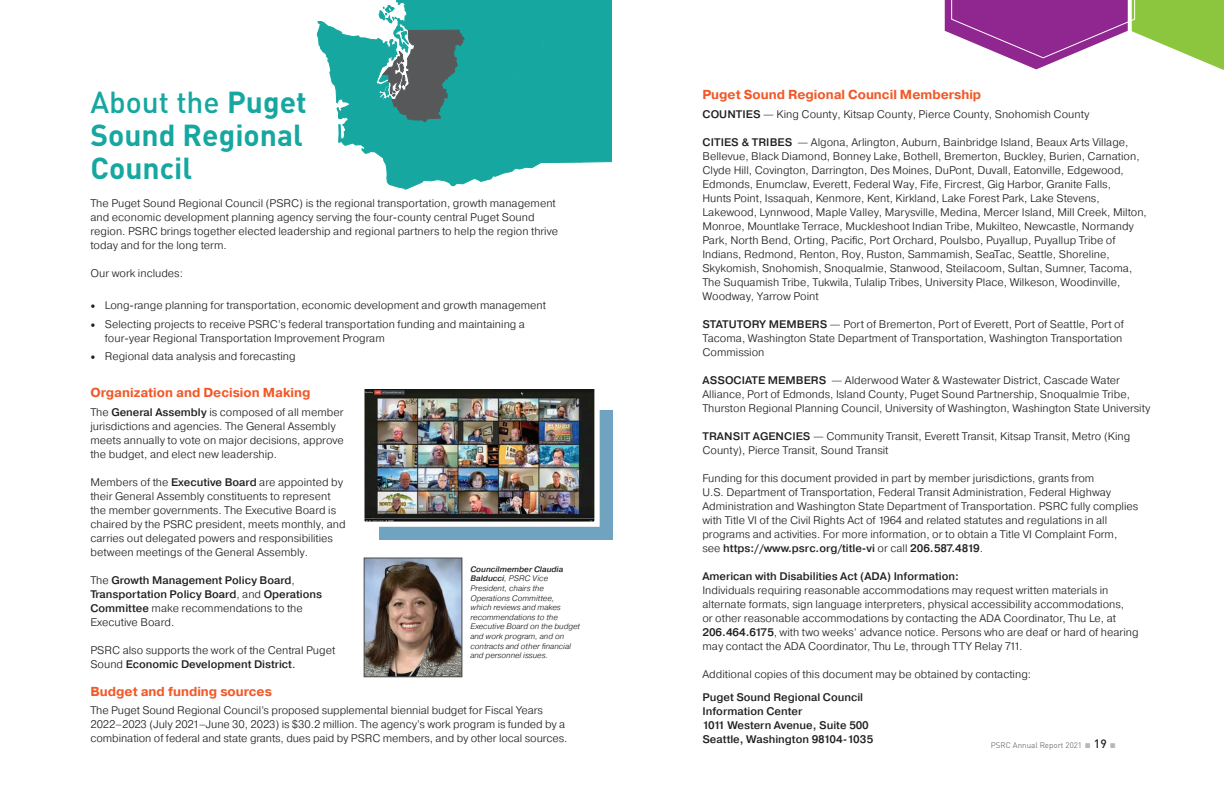
<style>
.page{position:relative;width:1224px;height:792px;background:#fff}
.page>*{position:absolute;margin:0;border:0;box-sizing:border-box;transform-origin:0 0}
.t1{font:700 30px/33px "DIN Pro";color:#15a7a0}
.Sub_title{font:700 13px "Pragmatica";color:#f15929}
.Body{font:300 11px/14px "Pragmatica";color:#231f20}
.Body-2{font:500 11px "Pragmatica";color:#231f20}
.t2{font:300 9px "DIN Pro";color:#4b4c4c}
.Caption{font:italic 300 8px/9.6px "Pragmatica";color:#231f20}
.t3{font:300 8px "DIN Pro";color:#4b4c4c}
.s1{font-weight:500}
.s2{font-weight:300}
.s3{font-family:"Minion Pro";font-weight:400;font-size:13px}
.s4{font-weight:400}
.s5{color:#b8b5b4}
.s6{font-weight:500;font-size:12px;color:#231f20}
</style>
<div class="page">
<svg style="left:316px;top:0;width:296px;height:190px"></svg>
<img style="left:366px;top:560px;width:94px;height:115px">
<div style="left:364px;top:558px;width:98px;height:119px;border:1px solid #4b4c4c"></div>
<div style="left:379px;top:410px;width:233px;height:130px;background:#70a3c0"></div>
<img style="left:365px;top:390px;width:229px;height:131px">
<div style="left:359px;top:382px;width:241px;height:145px;border:5px solid #fff"></div>
<svg style="left:945px;top:0;width:279px;height:70px"></svg>
<p class="Sub_title" style="left:702px;top:86px;width:280px">Puget Sound Regional Council Membership</p>
<p class="Body" style="left:703px;top:107px;width:389px"><span class="s1">COUNTIES</span> — King County, Kitsap County, Pierce County, Snohomish County</p>
<p class="Body" style="left:702px;top:135px;width:446px"><span class="s1">CITIES &amp; TRIBES</span> — Algona, Arlington, Auburn, Bainbridge Island, Beaux Arts Village, Bellevue, Black Diamond, Bonney Lake, Bothell, Bremerton, Buckley, Burien, Carnation, Clyde Hill, Covington, Darrington, Des Moines, DuPont, Duvall, Eatonville, Edgewood, Edmonds, Enumclaw, Everett, Federal Way, Fife, Fircrest, Gig Harbor, Granite Falls,<br>Hunts Point, Issaquah, Kenmore, Kent, Kirkland, Lake Forest Park, Lake Stevens, Lakewood, Lynnwood, Maple Valley, Marysville, Medina, Mercer Island, Mill Creek, Milton, Monroe, Mountlake Terrace, Muckleshoot Indian Tribe, Mukilteo, Newcastle, Normandy Park, North Bend, Orting, Pacific, Port Orchard, Poulsbo, Puyallup, Puyallup Tribe of Indians, Redmond, Renton, Roy, Ruston, Sammamish, SeaTac, Seattle, Shoreline, Skykomish, Snohomish, Snoqualmie, Stanwood, Steilacoom, Sultan, Sumner, Tacoma, The Suquamish Tribe, Tukwila, Tulalip Tribes, University Place, Wilkeson, Woodinville, Woodway, Yarrow Point</p>
<p class="Body" style="left:702px;top:317px;width:423px"><span class="s1">STATUTORY MEMBERS</span> — Port of Bremerton, Port of Everett, Port of Seattle, Port of<br>Tacoma, Washington State Department of Transportation, Washington Transportation<br>Commission</p>
<p class="Body" style="left:702px;top:373px;width:450px"><span class="s1">ASSOCIATE MEMBERS</span> — Alderwood Water &amp; Wastewater District, Cascade Water<br>Alliance, Port of Edmonds, Island County, Puget Sound Partnership, Snoqualmie Tribe,<br>Thurston Regional Planning Council, University of Washington, Washington State University</p>
<p class="Body" style="left:702px;top:429px;width:429px"><span class="s1">TRANSIT AGENCIES</span> — Community Transit, Everett Transit, Kitsap Transit, Metro (King<br>County), Pierce Transit, Sound Transit</p>
<p class="Body" style="left:702px;top:471px;width:437px">Funding for this document provided in part by member jurisdictions, grants from<br>U.S. Department of Transportation, Federal Transit Administration, Federal Highway Administration and Washington State Department of Transportation. PSRC fully complies with Title VI of the Civil Rights Act of 1964 and related statutes and regulations in all programs and activities. For more information, or to obtain a Title VI Complaint Form,</p>
<p class="Body-2" style="left:702px;top:541px;width:282px"><span class="s2">see</span> https://www.psrc.org/title-vi <span class="s2">or call</span> 206.587.4819<span class="s2">.</span></p>
<p class="Body-2" style="left:702px;top:569px;width:258px">American with Disabilities Act (ADA) Information:</p>
<p class="Body" style="left:702px;top:583px;width:438px">Individuals requiring reasonable accommodations may request written materials in alternate formats, sign language interpreters, physical accessibility accommodations,<br>or other reasonable accommodations by contacting the ADA Coordinator, Thu Le, at <span class="s1">206.464.6175</span>, with two weeks’ advance notice. Persons who are deaf or hard of hearing may contact the ADA Coordinator, Thu Le, through TTY Relay 711.</p>
<p class="Body" style="left:702px;top:667px;width:330px">Additional copies of this document may be obtained by contacting:</p>
<p class="Body-2" style="left:702px;top:690px;width:162px">Puget Sound Regional Council</p>
<p class="Body-2" style="left:702px;top:704px;width:101px">Information Center</p>
<p class="Body-2" style="left:702px;top:718px;width:168px">1011 Western Avenue, Suite 500</p>
<p class="Body-2" style="left:702px;top:732px;width:172px">Seattle, Washington 98104-1035</p>
<p class="t1" style="left:90px;top:84px;width:218px"><span class="s1">About the</span> Puget<br>Sound Regional<br>Council</p>
<p class="Body" style="left:90px;top:196px;width:469px">The Puget Sound Regional Council (PSRC) is the regional transportation, growth management and economic development planning agency serving the four-county central Puget Sound region. PSRC brings together elected leadership and regional partners to help the region thrive today and for the long term.</p>
<p class="Body" style="left:90px;top:266px;width:94px">Our work includes:</p>
<p class="Body" style="left:90px;top:298px;width:457px"><span class="s3">•</span> Long-range planning for transportation, economic development and growth management</p>
<p class="Body" style="left:105px;top:317px;width:422px;text-indent:-14px"><span class="s3">•</span> Selecting projects to receive PSRC’s federal transportation funding and maintaining a four-year Regional Transportation Improvement Program</p>
<p class="Body" style="left:90px;top:349px;width:207px"><span class="s3">•</span> Regional data analysis and forecasting</p>
<p class="Sub_title" style="left:90px;top:385px;width:222px">Organization and Decision Making</p>
<p class="Body" style="left:90px;top:405px;width:255px">The <span class="s1">General Assembly</span> is composed of all member jurisdictions and agencies. The General Assembly meets annually to vote on major decisions, approve the budget, and elect new leadership.</p>
<p class="Body" style="left:90px;top:475px;width:257px">Members of the <span class="s1">Executive Board</span> are appointed by their General Assembly constituents to represent the member governments. The Executive Board is chaired by the PSRC president, meets monthly, and carries out delegated powers and responsibilities between meetings of the General Assembly.</p>
<p class="Body-2" style="left:90px;top:573px;width:206px"><span class="s2">The</span> Growth Management Policy Board<span class="s2">,</span></p>
<p class="Body-2" style="left:90px;top:587px;width:233px">Transportation Policy Board<span class="s2">, and</span> Operations</p>
<p class="Body" style="left:90px;top:601px;width:214px"><span class="s1">Committee</span> make recommendations to the</p>
<p class="Body" style="left:90px;top:615px;width:85px">Executive Board.</p>
<p class="Body" style="left:90px;top:643px;width:246px">PSRC also supports the work of the Central Puget</p>
<p class="Body-2" style="left:90px;top:657px;width:206px"><span class="s2">Sound</span> Economic Development District<span class="s4">.</span></p>
<p class="Sub_title" style="left:90px;top:683px;width:183px">Budget and funding sources</p>
<p class="Body" style="left:90px;top:703px;width:479px">The Puget Sound Regional Council’s proposed supplemental biennial budget for Fiscal Years<br>2022–2023 (July 2021–June 30, 2023) is $30.2 million. The agency’s work program is funded by a combination of federal and state grants, dues paid by PSRC members, and by other local sources.</p>
<p class="Caption" style="left:470px;top:564px;width:111px"><span class="s1">Councilmember Claudia<br>Balducci</span>, PSRC Vice<br>President, chairs the<br>Operations Committee,<br>which reviews and makes recommendations to the<br>Executive Board on the budget and work program, and on contracts and other financial and personnel issues.</p>
<p class="t2" style="left:90px;top:738px;width:139px"><span class="s5">○</span> <span class="s6">18</span> <span class="s5">○</span> PSRC Annual Report 2021</p>
<p class="t3" style="left:991px;top:739px;width:127px">PSRC Annual Report 2021 <span class="s5">○</span> <span class="s6">19</span> <span class="s5">○</span></p>
</div>
